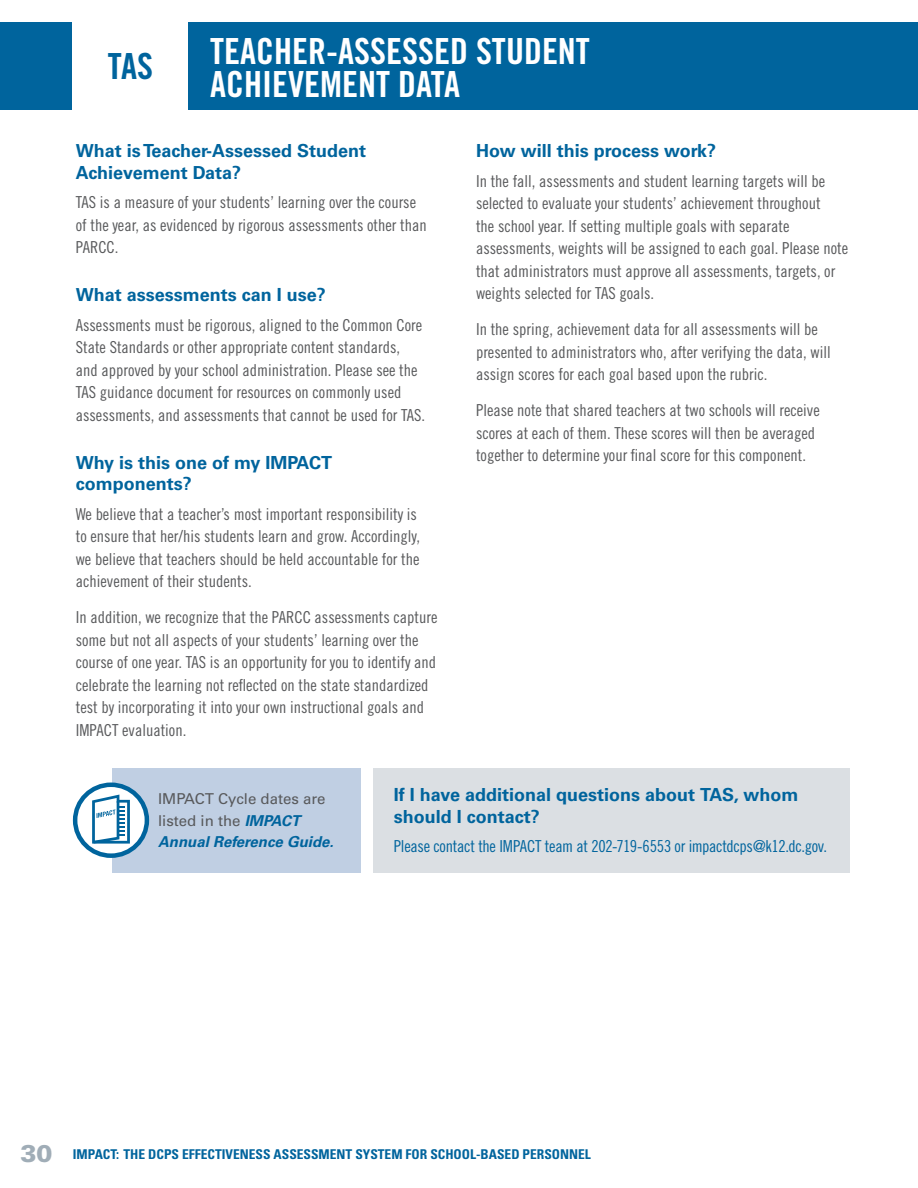
<style>
.page{position:relative;width:918px;height:1188px;background:#fff}
.page>*{position:absolute;margin:0;border:0;box-sizing:border-box;transform-origin:0 0}
.t1{font:36px/33px "Trade Gothic LT Std Bd Cn 20";color:#fff}
.t2{font:36px "Trade Gothic LT Std Bd Cn 20";color:#00649d}
.t3{font:700 18px/21.3px "Univers LT Std";color:#00649d}
.t4{font:16.5px/22.5px "Trade Gothic LT Std Cn 18";color:#58595b}
.t5{font:16.5px "Trade Gothic LT Std Cn 18";letter-spacing:-.02em;color:#00649d}
.t6{font:15px/21.3px "Univers LT Std";color:#58595b}
.t7{font:700 condensed 13.5px "Univers LT Std";color:#00649d}
.s1{font-weight:700;font-style:italic;color:#00649d}
.s2{font-weight:900;font-stretch:normal;font-size:24px;color:#a0adb7}
</style>
<div class="page">
<div style="left:0;top:23px;width:918px;height:87px;background:#00649d"></div>
<div style="left:374px;top:768px;width:476px;height:104px;background:#dbdfe3"></div>
<div style="left:73px;top:23px;width:115px;height:87px;background:#fff"></div>
<div style="left:112px;top:768px;width:249px;height:104px;background:#c0cfe3"></div>
<svg style="left:75px;top:785px;width:72px;height:71px"></svg>
<div style="left:73px;top:783px;width:76px;height:75px;border:4px solid #00649d;border-radius:50%"></div>
<svg style="left:92px;top:795px;width:38px;height:49px"></svg>
<h1 class="t2" style="left:108px;top:45px;width:47px">TAS</h1>
<h1 class="t1" style="left:210px;top:34px;width:381px">TEACHER-ASSESSED STUDENT<br>ACHIEVEMENT DATA</h1>
<p class="t3" style="left:76px;top:141px;width:292px">What is Teacher-Assessed Student<br>Achievement Data?</p>
<p class="t4" style="left:76px;top:191px;width:353px">TAS is a measure of your students’ learning over the course of the year, as evidenced by rigorous assessments other than<br>PARCC.</p>
<p class="t3" style="left:76px;top:285px;width:252px">What assessments can I use?</p>
<p class="t4" style="left:76px;top:313px;width:351px">Assessments must be rigorous, aligned to the Common Core State Standards or other appropriate content standards, and approved by your school administration. Please see the TAS guidance document for resources on commonly used assessments, and assessments that cannot be used for TAS.</p>
<p class="t3" style="left:76px;top:452px;width:258px">Why is this one of my IMPACT components?</p>
<p class="t4" style="left:76px;top:502px;width:346px">We believe that a teacher’s most important responsibility is to ensure that her/his students learn and grow. Accordingly, we believe that teachers should be held accountable for the achievement of their students.</p>
<p class="t4" style="left:76px;top:606px;width:363px">In addition, we recognize that the PARCC assessments capture some but not all aspects of your students’ learning over the course of one year. TAS is an opportunity for you to identify and celebrate the learning not reflected on the state standardized test by incorporating it into your own instructional goals and IMPACT evaluation.</p>
<p class="t3" style="left:476px;top:141px;width:242px">How will this process work?</p>
<p class="t4" style="left:476px;top:169px;width:374px">In the fall, assessments and student learning targets will be selected to evaluate your students’ achievement throughout<br>the school year. If setting multiple goals with separate assessments, weights will be assigned to each goal. Please note that administrators must approve all assessments, targets, or weights selected for TAS goals.</p>
<p class="t4" style="left:476px;top:318px;width:356px">In the spring, achievement data for all assessments will be presented to administrators who, after verifying the data, will assign scores for each goal based upon the rubric.</p>
<p class="t4" style="left:476px;top:399px;width:345px">Please note that shared teachers at two schools will receive scores at each of them. These scores will then be averaged together to determine your final score for this component.</p>
<p class="t6" style="left:158px;top:788px;width:177px">IMPACT Cycle dates are listed in the <span class="s1">IMPACT<br>Annual Reference Guide.</span></p>
<p class="t3" style="left:394px;top:785px;width:406px">If I have additional questions about TAS, whom should I contact?</p>
<p class="t5" style="left:394px;top:836px;width:435px">Please contact the IMPACT team at 202-719-6553 or impactdcps@k12.dc.gov.</p>
<p class="t7" style="left:20px;top:1145px;width:572px"><span class="s2">30</span> IMPACT: THE DCPS EFFECTIVENESS ASSESSMENT SYSTEM FOR SCHOOL-BASED PERSONNEL</p>
</div>
